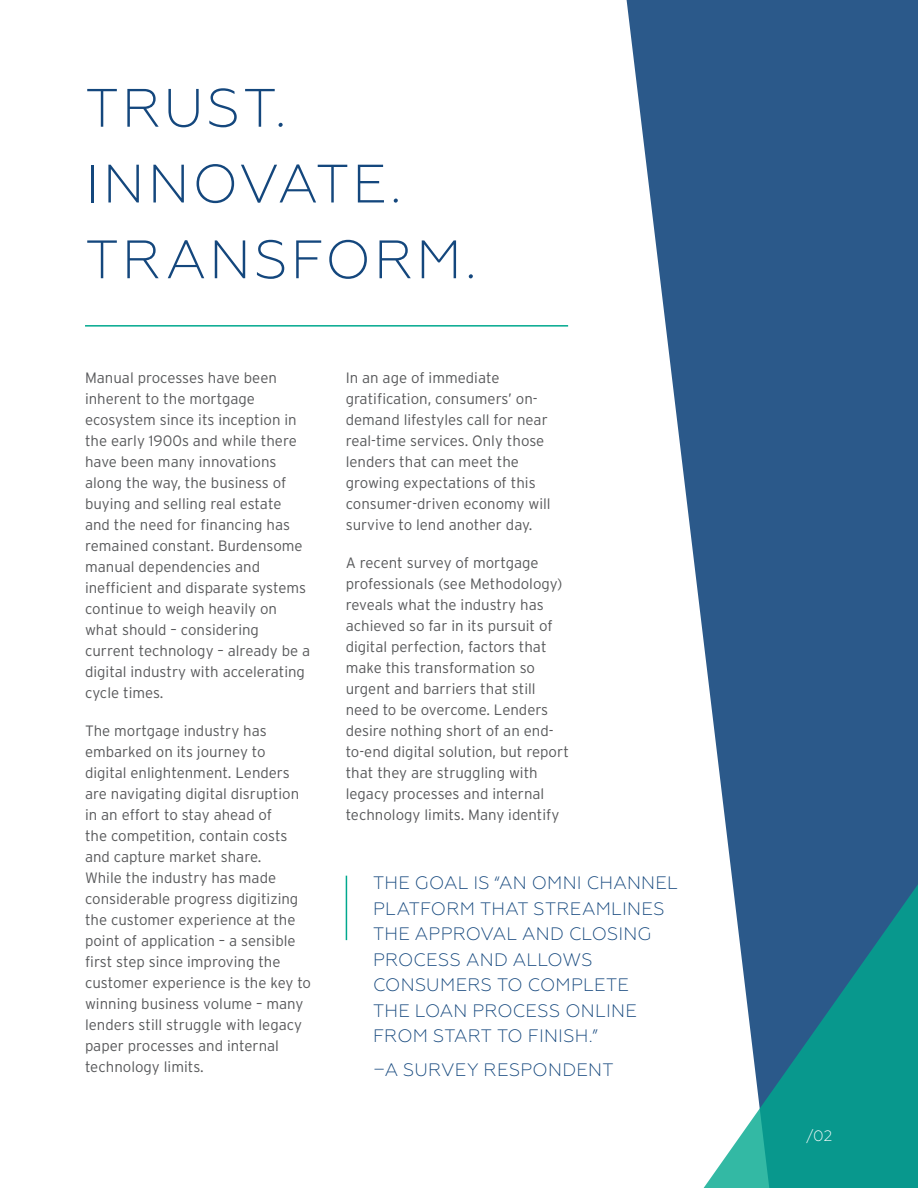
<style>
.page{position:relative;width:918px;height:1188px;background:#fff}
.page>*{position:absolute;margin:0;border:0;box-sizing:border-box;transform-origin:0 0}
.HEADLINE{font:300 54px "Geometria";letter-spacing:.055em;color:#14477d}
.Body_Copy_Quote{font:300 18px/25.5px "Geometria";letter-spacing:.015em;color:#14477d}
.Body_Copy{font:300 15px/21px "Interstate";color:#58595b}
.t1{font:300 15px "Geometria";color:#fff}
</style>
<div class="page">
<svg style="left:626px;top:0;width:292px;height:863px;fill:#2b598a"></svg>
<svg style="left:703px;top:863px;width:215px;height:325px"></svg>
<hr style="left:85px;top:325px;width:483px;height:2px;background:#00a88e">
<hr style="left:346px;top:876px;width:1px;height:64px;background:#00a88e">
<p class="HEADLINE" style="left:85px;top:77px;width:203px">TRUST.</p>
<p class="HEADLINE" style="left:85px;top:153px;width:318px">INNOVATE.</p>
<p class="HEADLINE" style="left:85px;top:228px;width:393px">TRANSFORM.</p>
<p class="Body_Copy" style="left:85px;top:367px;width:227px">Manual processes have been inherent to the mortgage ecosystem since its inception in the early 1900s and while there have been many innovations along the way, the business of buying and selling real estate and the need for financing has remained constant. Burdensome manual dependencies and inefficient and disparate systems continue to weigh heavily on what should – considering current technology – already be a digital industry with accelerating cycle times.</p>
<p class="Body_Copy" style="left:85px;top:720px;width:228px">The mortgage industry has embarked on its journey to<br>digital enlightenment. Lenders are navigating digital disruption in an effort to stay ahead of<br>the competition, contain costs and capture market share.<br>While the industry has made considerable progress digitizing the customer experience at the point of application – a sensible first step since improving the customer experience is the key to winning business volume – many lenders still struggle with legacy paper processes and internal technology limits.</p>
<p class="Body_Copy" style="left:346px;top:367px;width:207px">In an age of immediate gratification, consumers’ on&shy;demand lifestyles call for near real-time services. Only those lenders that can meet the growing expectations of this consumer-driven economy will survive to lend another day.</p>
<p class="Body_Copy" style="left:346px;top:552px;width:225px">A recent survey of mortgage professionals (see Methodology) reveals what the industry has achieved so far in its pursuit of digital perfection, factors that make this transformation so urgent and barriers that still need to be overcome. Lenders desire nothing short of an end&shy;to-end digital solution, but report that they are struggling with legacy processes and internal technology limits. Many identify</p>
<p class="Body_Copy_Quote" style="left:373px;top:870px;width:306px">THE GOAL IS “AN OMNI CHANNEL<br>PLATFORM THAT STREAMLINES<br>THE APPROVAL AND CLOSING<br>PROCESS AND ALLOWS<br>CONSUMERS TO COMPLETE<br>THE LOAN PROCESS ONLINE<br>FROM START TO FINISH.”</p>
<p class="Body_Copy_Quote" style="left:373px;top:1057px;width:242px">–A SURVEY RESPONDENT</p>
<p class="t1" style="left:806px;top:1127px;width:28px">/02</p>
</div>
